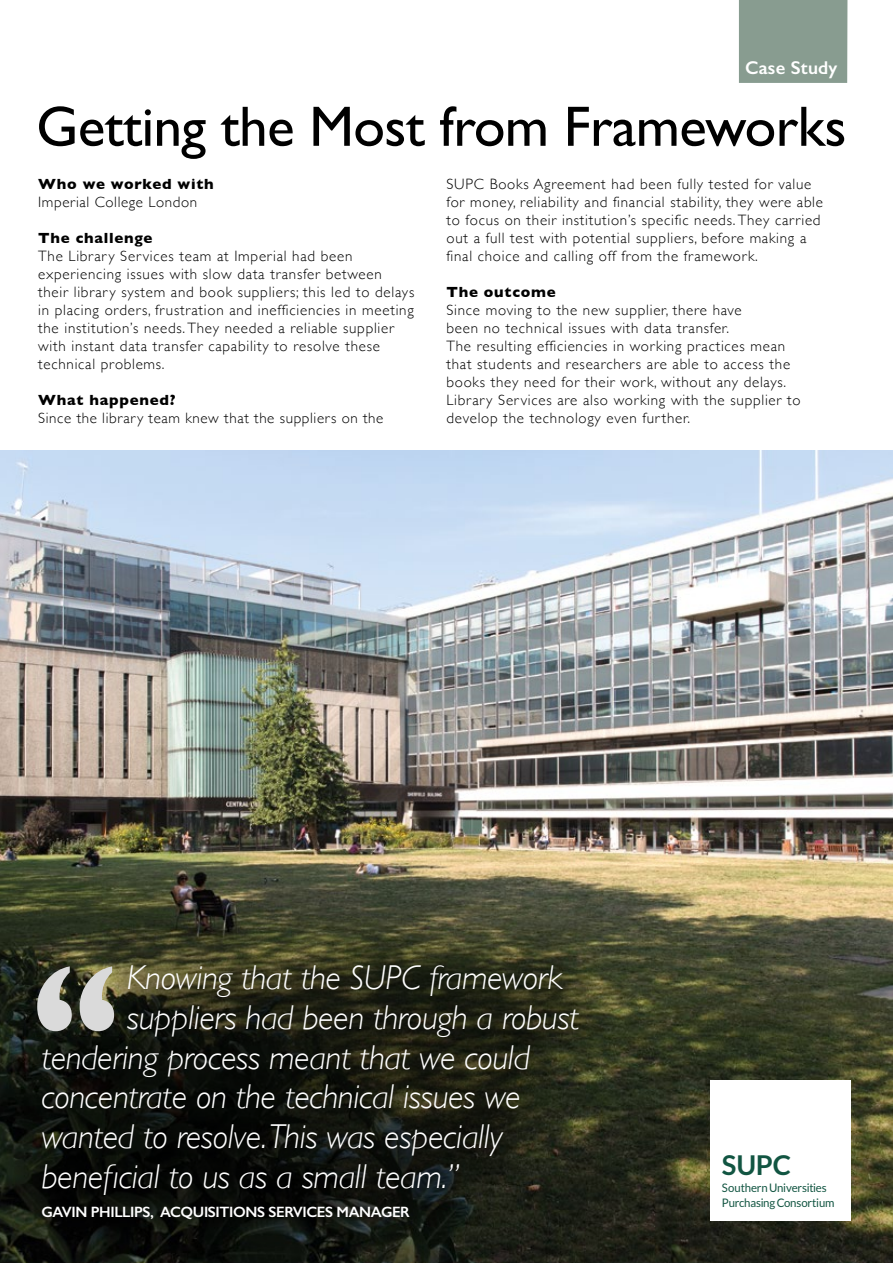
<style>
.page{position:relative;width:893px;height:1263px;background:#fff}
.page>*{position:absolute;margin:0;border:0;box-sizing:border-box;transform-origin:0 0}
.t1{font:57.15px "Gill Sans";letter-spacing:-.01em;color:#000}
.t2{font:italic 300 34.5px "Gill Sans";letter-spacing:-.01em;color:#fff}
.t3{font:700 27.15px "Lato";color:#125542}
.t4{font:600 18.6px "Gill Sans";letter-spacing:.01em;color:#fff}
.t5{font:300 15px/18px "Gill Sans";letter-spacing:.05em;color:#000}
.t6{font:700 15px "Gill Sans";letter-spacing:.05em;color:#000}
.t7{font:600 15px "Gill Sans";letter-spacing:-.025em;color:#fff}
.t8{font:11.7px/14.5px "Lato";letter-spacing:-.01em;color:#125542}
</style>
<div class="page">
<img style="left:0;top:451px;width:893px;height:812px">
<div style="left:710px;top:1080px;width:140px;height:140px;background:#fff"></div>
<div style="left:0;top:920px;width:624px;height:343px;background:#000;opacity:.57"></div>
<svg style="left:37px;top:966px;width:77px;height:65px;background:#95968d"></svg>
<div style="left:739px;top:0;width:108px;height:83px;background:#889c90"></div>
<p class="t4" style="left:745px;top:56px;width:94px">Case Study</p>
<h1 class="t1" style="left:36px;top:93px;width:812px">Getting the Most from Frameworks</h1>
<p class="t6" style="left:38px;top:172px;width:177px">Who we worked with</p>
<p class="t5" style="left:38px;top:192px;width:160px">Imperial College London</p>
<p class="t6" style="left:38px;top:226px;width:116px">The challenge</p>
<p class="t5" style="left:38px;top:246px;width:378px">The Library Services team at Imperial had been experiencing issues with slow data transfer between their library system and book suppliers; this led to delays in placing orders, frustration and inefficiencies in meeting the institution’s needs. They needed a reliable supplier with instant data transfer capability to resolve these technical problems.</p>
<p class="t6" style="left:38px;top:388px;width:139px">What happened?</p>
<p class="t5" style="left:38px;top:408px;width:347px">Since the library team knew that the suppliers on the</p>
<p class="t5" style="left:446px;top:174px;width:378px">SUPC Books Agreement had been fully tested for value for money, reliability and financial stability, they were able to focus on their institution’s specific needs. They carried out a full test with potential suppliers, before making a final choice and calling off from the framework.</p>
<p class="t6" style="left:446px;top:280px;width:111px">The outcome</p>
<p class="t5" style="left:446px;top:300px;width:356px">Since moving to the new supplier, there have<br>been no technical issues with data transfer.<br>The resulting efficiencies in working practices mean that students and researchers are able to access the books they need for their work, without any delays.<br>Library Services are also working with the supplier to develop the technology even further.</p>
<h2 class="t2" style="left:127px;top:958px;width:437px">Knowing that the SUPC framework</h2>
<h2 class="t2" style="left:127px;top:998px;width:454px">suppliers had been through a robust</h2>
<h2 class="t2" style="left:41px;top:1038px;width:490px">tendering process meant that we could</h2>
<h2 class="t2" style="left:41px;top:1077px;width:481px">concentrate on the technical issues we</h2>
<h2 class="t2" style="left:41px;top:1117px;width:463px">wanted to resolve.This was especially</h2>
<h2 class="t2" style="left:41px;top:1157px;width:420px">beneficial to us as a small team.”</h2>
<p class="t7" style="left:41px;top:1203px;width:370px">GAVIN PHILLIPS, ACQUISITIONS SERVICES MANAGER</p>
<h3 class="t3" style="left:722px;top:1149px;width:71px">SUPC</h3>
<p class="t8" style="left:722px;top:1180px;width:114px">Southern Universities<br>Purchasing Consortium</p>
</div>
